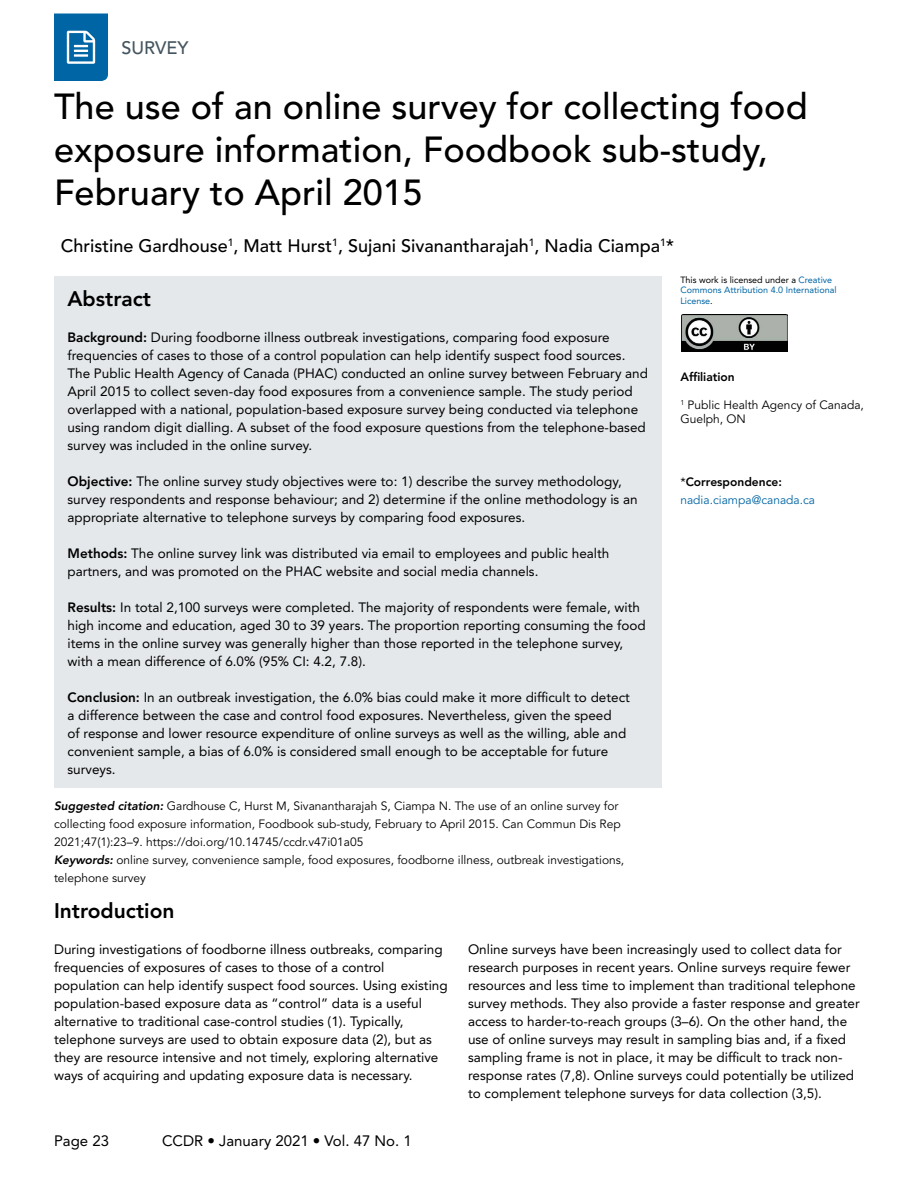
<style>
.page{position:relative;width:918px;height:1188px;background:#fff}
.page>*{position:absolute;margin:0;border:0;box-sizing:border-box;transform-origin:0 0}
.t1{font:500 36px/43.2px "Avenir LT Std";color:#000}
.t2{font:800 21px "Avenir LT Std";color:#000}
.t3{font:500 18px "Avenir LT Std";color:#000}
.t4{font:500 18px "Avenir LT Std";color:#455560}
.t5{font:15px "Avenir LT Std";color:#000}
.t6{font:13.5px/18px "Avenir LT Std";color:#000}
.t7{font:12px/18px "Avenir LT Std";color:#000}
.t8{font:12px/18px "Avenir LT Std";color:#0065a4}
.t9{font:800 12px "Avenir LT Std";color:#000}
.t10{font:9px/10.5px "Avenir LT Std";color:#0065a4}
.s1{font-weight:800}
.s2{color:#000}
.s3{font-weight:800;color:#000}
.s4{font-weight:800;font-style:italic}
</style>
<div class="page">
<svg style="left:54px;top:14px;width:54px;height:67px;background:#1c76ae"></svg>
<div style="left:54px;top:276px;width:608px;height:512px;background:#e4e8ea"></div>
<img style="left:682px;top:314px;width:105px;height:37px">
<h3 class="t4" style="left:122px;top:37px;width:69px">SURVEY</h3>
<h1 class="t1" style="left:54px;top:86px;width:755px">The use of an online survey for collecting food exposure information, Foodbook sub-study,<br>February to April 2015</h1>
<h3 class="t3" style="left:61px;top:235px;width:615px">Christine Gardhouse<sup>1</sup>, Matt Hurst<sup>1</sup>, Sujani Sivanantharajah<sup>1</sup>, Nadia Ciampa<sup>1</sup>*</h3>
<h2 class="t2" style="left:68px;top:286px;width:85px">Abstract</h2>
<p class="t6" style="left:68px;top:328px;width:582px"><span class="s1">Background:</span> During foodborne illness outbreak investigations, comparing food exposure frequencies of cases to those of a control population can help identify suspect food sources.<br>The Public Health Agency of Canada (PHAC) conducted an online survey between February and April 2015 to collect seven-day food exposures from a convenience sample. The study period overlapped with a national, population-based exposure survey being conducted via telephone using random digit dialling. A subset of the food exposure questions from the telephone-based survey was included in the online survey.</p>
<p class="t6" style="left:68px;top:472px;width:572px"><span class="s1">Objective:</span> The online survey study objectives were to: 1) describe the survey methodology, survey respondents and response behaviour; and 2) determine if the online methodology is an appropriate alternative to telephone surveys by comparing food exposures.</p>
<p class="t6" style="left:68px;top:544px;width:543px"><span class="s1">Methods:</span> The online survey link was distributed via email to employees and public health partners, and was promoted on the PHAC website and social media channels.</p>
<p class="t6" style="left:68px;top:598px;width:580px"><span class="s1">Results:</span> In total 2,100 surveys were completed. The majority of respondents were female, with high income and education, aged 30 to 39 years. The proportion reporting consuming the food items in the online survey was generally higher than those reported in the telephone survey, with a mean difference of 6.0% (95% CI: 4.2, 7.8).</p>
<p class="t6" style="left:68px;top:688px;width:564px"><span class="s1">Conclusion:</span> In an outbreak investigation, the 6.0% bias could make it more difficult to detect a difference between the case and control food exposures. Nevertheless, given the speed<br>of response and lower resource expenditure of online surveys as well as the willing, able and convenient sample, a bias of 6.0% is considered small enough to be acceptable for future surveys.</p>
<p class="t10" style="left:680px;top:275px;width:158px"><span class="s2">This work is licensed under a</span> Creative<br>Commons Attribution 4.0 International<br>License<span class="s2">.</span></p>
<p class="t9" style="left:680px;top:369px;width:56px">Affiliation</p>
<p class="t7" style="left:680px;top:398px;width:185px;line-height:14.4px"><sup>1</sup> Public Health Agency of Canada,<br>Guelph, ON</p>
<p class="t8" style="left:680px;top:473px;width:136px"><span class="s2">*</span><span class="s3">Correspondence: </span>nadia.ciampa@canada.ca</p>
<p class="t7" style="left:54px;top:797px;width:572px"><span class="s4">Suggested citation:</span> Gardhouse C, Hurst M, Sivanantharajah S, Ciampa N. The use of an online survey for collecting food exposure information, Foodbook sub-study, February to April 2015. Can Commun Dis Rep 2021;47(1):23–9. https://doi.org/10.14745/ccdr.v47i01a05<br><span class="s4">Keywords:</span> online survey, convenience sample, food exposures, foodborne illness, outbreak investigations, telephone survey</p>
<h2 class="t2" style="left:54px;top:898px;width:122px">Introduction</h2>
<p class="t6" style="left:54px;top:940px;width:395px">During investigations of foodborne illness outbreaks, comparing frequencies of exposures of cases to those of a control population can help identify suspect food sources. Using existing population-based exposure data as “control” data is a useful alternative to traditional case-control studies (1). Typically, telephone surveys are used to obtain exposure data (2), but as they are resource intensive and not timely, exploring alternative ways of acquiring and updating exposure data is necessary.</p>
<p class="t6" style="left:468px;top:940px;width:393px">Online surveys have been increasingly used to collect data for research purposes in recent years. Online surveys require fewer resources and less time to implement than traditional telephone survey methods. They also provide a faster response and greater access to harder-to-reach groups (3–6). On the other hand, the use of online surveys may result in sampling bias and, if a fixed sampling frame is not in place, it may be difficult to track non&shy;response rates (7,8). Online surveys could potentially be utilized to complement telephone surveys for data collection (3,5).</p>
<p class="t5" style="left:54px;top:1133px;width:57px">Page 23</p>
<p class="t5" style="left:162px;top:1133px;width:251px">CCDR • January 2021 • Vol. 47 No. 1</p>
</div>
